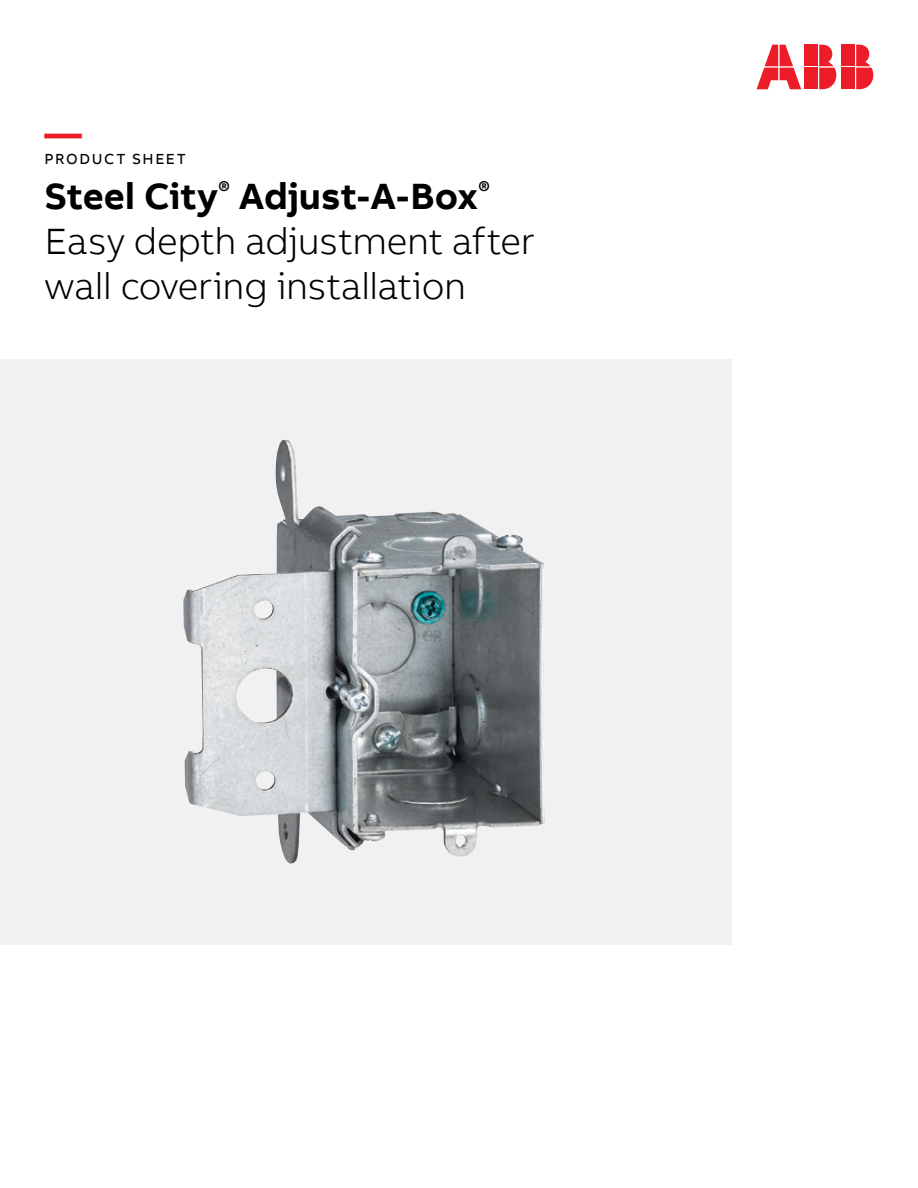
<style>
.page{position:relative;width:918px;height:1188px;background:#fff}
.page>*{position:absolute;margin:0;border:0;box-sizing:border-box;transform-origin:0 0}
.t1{font:300 37.5px/45px "AB Bvoice";letter-spacing:-.01em;color:#000}
.t2{font:700 37.5px "AB Bvoice";color:#ed1c29}
.t3{font:15px "AB Bvoice";letter-spacing:.11em;color:#000}
.s1{font-weight:700}
</style>
<div class="page">
<div style="left:842px;top:45px;width:13px;height:21px;background:#ed1c29"></div>
<div style="left:842px;top:68px;width:13px;height:21px;background:#ed1c29"></div>
<svg style="left:856px;top:45px;width:17px;height:44px"></svg>
<svg style="left:757px;top:45px;width:44px;height:44px"></svg>
<div style="left:805px;top:45px;width:13px;height:21px;background:#ed1c29"></div>
<div style="left:805px;top:68px;width:13px;height:21px;background:#ed1c29"></div>
<svg style="left:819px;top:45px;width:17px;height:44px"></svg>
<div style="left:0;top:360px;width:732px;height:585px;background:#f1f1f2"></div>
<img style="left:183px;top:440px;width:362px;height:424px">
<p class="t2" style="left:45px;top:109px;width:39px">—</p>
<p class="t3" style="left:45px;top:150px;width:143px">PRODUCT SHEET</p>
<p class="t1" style="left:45px;top:174px;width:492px"><span class="s1">Steel City</span><sup>®</sup> <span class="s1">Adjust-A-Box</span><sup>®<br></sup>Easy depth adjustment after wall covering installation</p>
</div>
